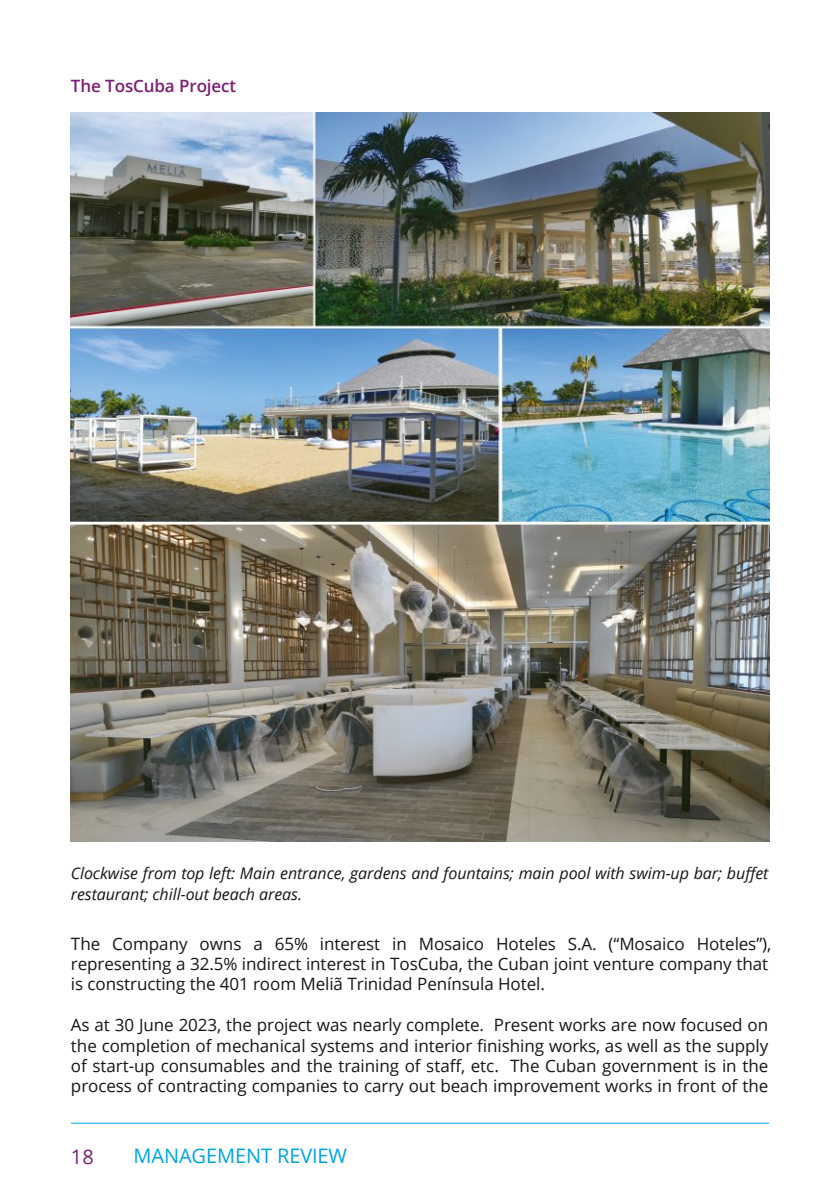
<style>
.page{position:relative;width:840px;height:1191px;background:#fff}
.page>*{position:absolute;margin:0;border:0;box-sizing:border-box;transform-origin:0 0}
.t1{font:20px "Open Sans";letter-spacing:-.005em;color:#00a4e3}
.t2{font:20px "Open Sans";color:#7d1e74}
.t3{font:17px/20.4px "Open Sans";letter-spacing:-.005em;color:#181715}
.t4{font:600 17px "Open Sans";letter-spacing:-.01em;color:#7d1e74}
.t5{font:italic 16px/21.8px "Open Sans";letter-spacing:-.005em;color:#181715}
</style>
<div class="page">
<hr style="left:71px;top:1122px;width:697px;height:1px;background:#00a4e3">
<img style="left:71px;top:113px;width:697px;height:728px">
<p class="t4" style="left:71px;top:74px;width:167px">The TosCuba Project</p>
<p class="t5" style="left:71px;top:861px;width:698px">Clockwise from top left: Main entrance, gardens and fountains; main pool with swim-up bar; buffet restaurant; chill-out beach areas.</p>
<p class="t3" style="left:71px;top:932px;width:701px">The Company owns a 65% interest in Mosaico Hoteles S.A. (“Mosaico Hoteles”), representing a 32.5% indirect interest in TosCuba, the Cuban joint venture company that is constructing the 401 room Meliã Trinidad Península Hotel.</p>
<p class="t3" style="left:71px;top:1014px;width:698px;text-align:justify">As at 30 June 2023, the project was nearly complete. Present works are now focused on the completion of mechanical systems and interior finishing works, as well as the supply of start-up consumables and the training of staff, etc. The Cuban government is in the process of contracting companies to carry out beach improvement works in front of the</p>
<p class="t2" style="left:71px;top:1142px;width:24px">18</p>
<p class="t1" style="left:133px;top:1141px;width:215px">MANAGEMENT REVIEW</p>
</div>
